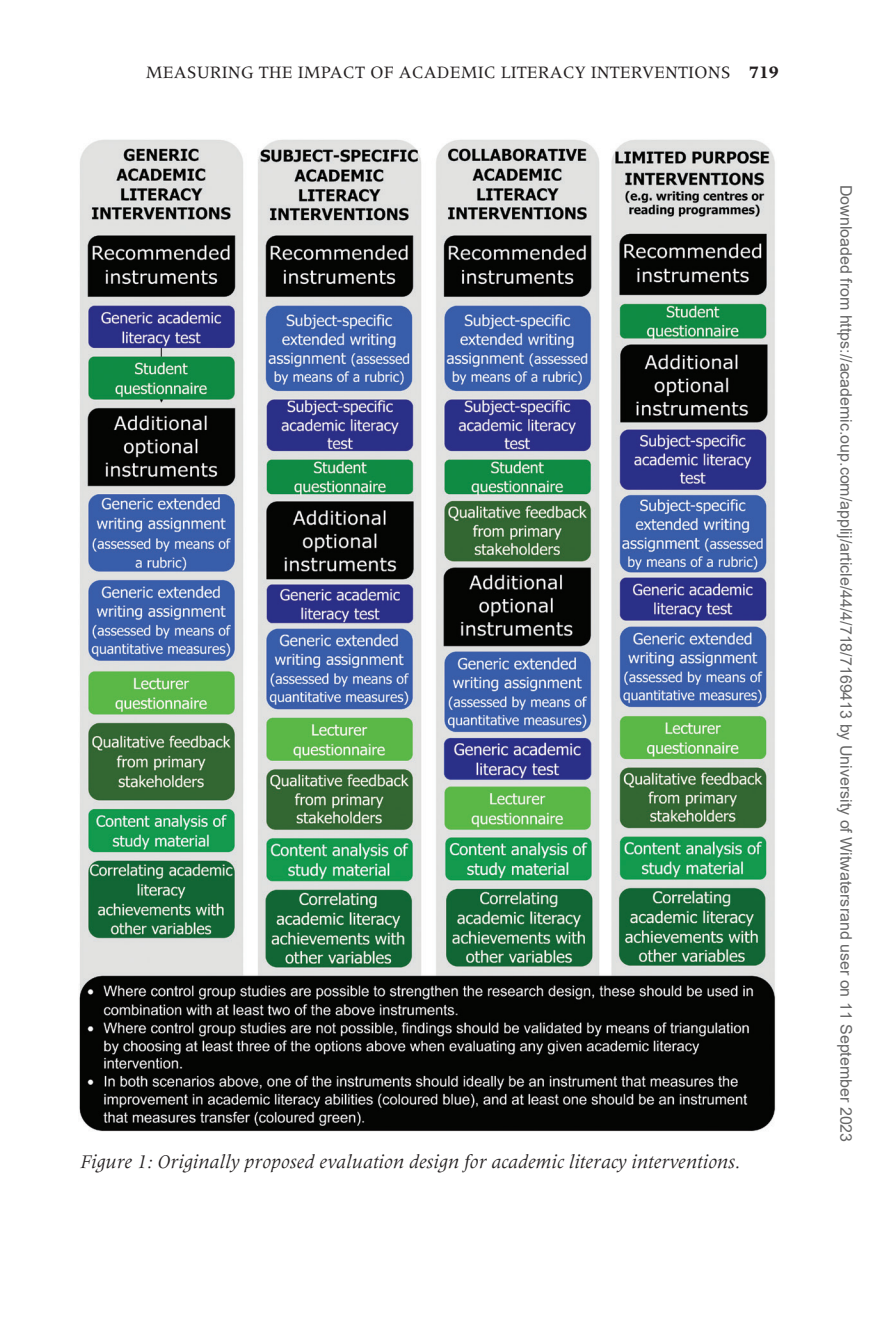
<style>
.page{position:relative;width:885px;height:1327px;background:#fff}
.page>*{position:absolute;margin:0;border:0;box-sizing:border-box;transform-origin:0 0}
.t1{font:italic 20px "Meridien LT Std";color:#231f20}
.t2{font:18px "Meridien LT Std";color:#231f20}
.t3{font:16px "Arial";color:#666}
.s1{font-weight:700}
</style>
<div class="page">
<img style="left:79px;top:139px;width:697px;height:993px">
<p class="t2" style="left:146px;top:62px;width:634px">MEASURING THE IMPACT OF ACADEMIC LITERACY INTERVENTIONS <span class="s1">719</span></p>
<p class="t1" style="left:80px;top:1151px;width:661px">Figure 1: Originally proposed evaluation design for academic literacy interventions.</p>
<p class="t3" style="left:852px;top:185px;width:959px;rotate:90deg">Downloaded from https://academic.oup.com/applij/article/44/4/718/7169413 by University of Witwatersrand user on 11 September 2023</p>
</div>
